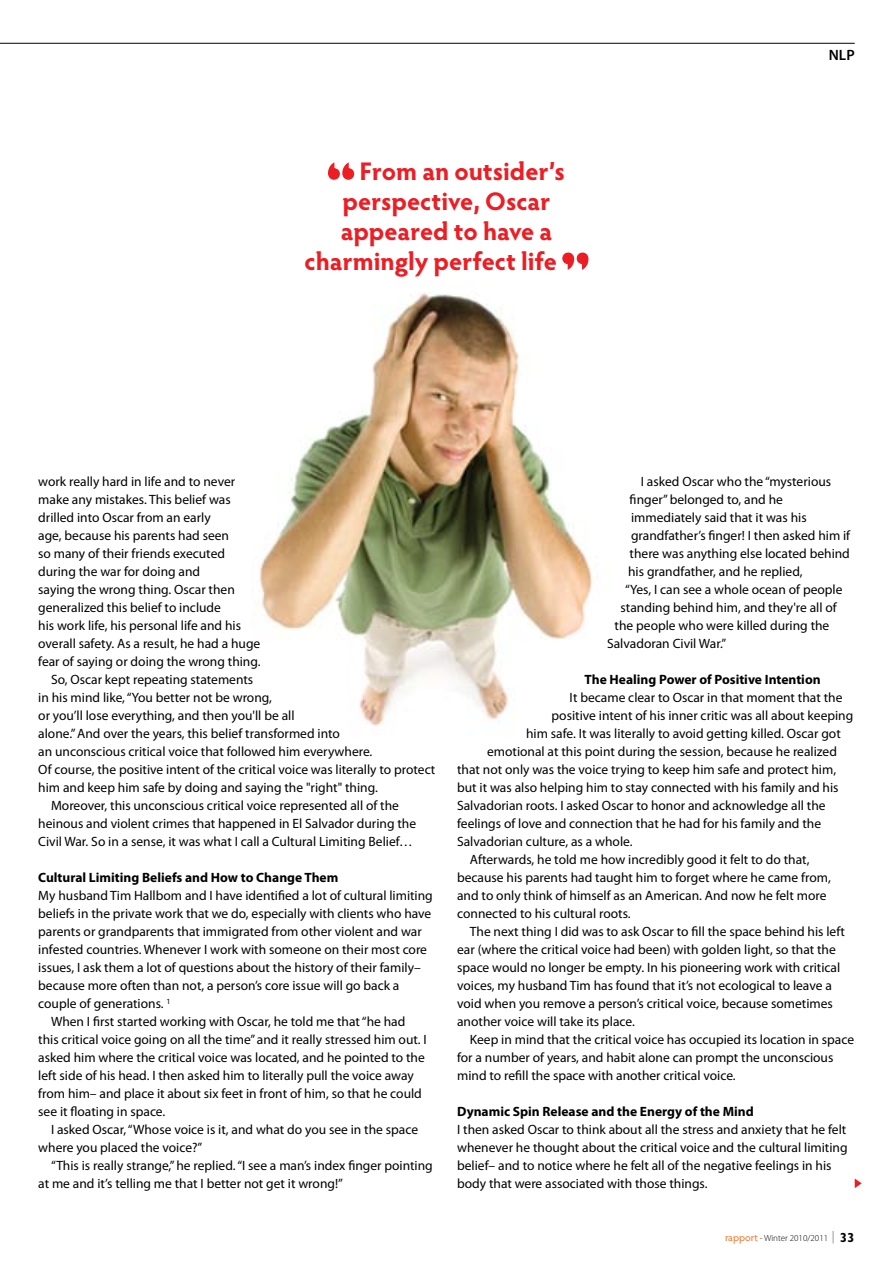
<style>
.page{position:relative;width:893px;height:1263px;background:#fff}
.page>*{position:absolute;margin:0;border:0;box-sizing:border-box;transform-origin:0 0}
.t1{font:700 25.5px "Hypatia Sans Pro";color:#ed1d24}
.t2{font:600 15px "Myriad Pro";color:#000}
.t3{font:13.5px/18px "Myriad Pro";color:#000}
.t4{font:700 13.5px "Myriad Pro";color:#000}
.t5{font:300 9px "Myriad Pro";color:#000}
.s1{font-family:"Hypatia Sans Pro";font-weight:400;font-size:10.5px;color:#f36f21}
.s2{font-family:"Hypatia Sans Pro";font-weight:200;font-size:13.5px}
.s3{font-family:"Hypatia Sans Pro";font-weight:700;font-size:13.5px}
</style>
<div class="page">
<img style="left:254px;top:256px;width:339px;height:470px">
<svg style="left:855px;top:1178px;width:7px;height:10px"></svg>
<svg style="left:328px;top:162px;width:26px;height:18px"></svg>
<svg style="left:562px;top:252px;width:26px;height:18px"></svg>
<hr style="left:0;top:43px;width:855px;height:1px;background:#000">
<h1 class="t1" style="left:359px;top:153px;width:207px">From an outsider’s</h1>
<h1 class="t1" style="left:343px;top:183px;width:209px">perspective, Oscar</h1>
<h1 class="t1" style="left:341px;top:213px;width:213px">appeared to have a</h1>
<h1 class="t1" style="left:304px;top:243px;width:254px">charmingly perfect life</h1>
<p class="t2" style="left:829px;top:46px;width:27px">NLP</p>
<p class="t3" style="left:38px;top:473px;width:198px">work really hard in life and to never</p>
<p class="t3" style="left:38px;top:491px;width:194px">make any mistakes. This belief was</p>
<p class="t3" style="left:38px;top:509px;width:174px">drilled into Oscar from an early</p>
<p class="t3" style="left:38px;top:527px;width:192px">age, because his parents had seen</p>
<p class="t3" style="left:38px;top:545px;width:188px">so many of their friends executed</p>
<p class="t3" style="left:38px;top:563px;width:163px">during the war for doing and</p>
<p class="t3" style="left:38px;top:581px;width:198px">saying the wrong thing. Oscar then</p>
<p class="t3" style="left:38px;top:599px;width:184px">generalized this belief to include</p>
<p class="t3" style="left:38px;top:617px;width:204px">his work life, his personal life and his</p>
<p class="t3" style="left:38px;top:635px;width:224px">overall safety. As a result, he had a huge</p>
<p class="t3" style="left:38px;top:653px;width:224px">fear of saying or doing the wrong thing.</p>
<p class="t3" style="left:51px;top:671px;width:204px">So, Oscar kept repeating statements</p>
<p class="t3" style="left:38px;top:689px;width:235px">in his mind like, “You better not be wrong,</p>
<p class="t3" style="left:38px;top:707px;width:258px">or you’ll lose everything, and then you'll be all</p>
<p class="t3" style="left:38px;top:725px;width:303px">alone.” And over the years, this belief transformed into</p>
<p class="t3" style="left:38px;top:743px;width:336px">an unconscious critical voice that followed him everywhere.</p>
<p class="t3" style="left:38px;top:761px;width:399px">Of course, the positive intent of the critical voice was literally to protect</p>
<p class="t3" style="left:38px;top:779px;width:341px">him and keep him safe by doing and saying the "right" thing.</p>
<p class="t3" style="left:51px;top:797px;width:349px">Moreover, this unconscious critical voice represented all of the</p>
<p class="t3" style="left:38px;top:815px;width:379px">heinous and violent crimes that happened in El Salvador during the</p>
<p class="t3" style="left:38px;top:833px;width:376px">Civil War. So in a sense, it was what I call a Cultural Limiting Belief…</p>
<p class="t4" style="left:38px;top:870px;width:302px">Cultural Limiting Beliefs and How to Change Them</p>
<p class="t3" style="left:38px;top:887px;width:396px">My husband Tim Hallbom and I have identified a lot of cultural limiting</p>
<p class="t3" style="left:38px;top:905px;width:395px">beliefs in the private work that we do, especially with clients who have</p>
<p class="t3" style="left:38px;top:923px;width:385px">parents or grandparents that immigrated from other violent and war</p>
<p class="t3" style="left:38px;top:941px;width:390px">infested countries. Whenever I work with someone on their most core</p>
<p class="t3" style="left:38px;top:959px;width:384px">issues, I ask them a lot of questions about the history of their family–</p>
<p class="t3" style="left:38px;top:977px;width:363px">because more often than not, a person’s core issue will go back a</p>
<p class="t3" style="left:38px;top:995px;width:134px">couple of generations. <sup>1</sup></p>
<p class="t3" style="left:51px;top:1013px;width:356px">When I first started working with Oscar, he told me that “he had</p>
<p class="t3" style="left:38px;top:1031px;width:390px">this critical voice going on all the time” and it really stressed him out. I</p>
<p class="t3" style="left:38px;top:1049px;width:388px">asked him where the critical voice was located, and he pointed to the</p>
<p class="t3" style="left:38px;top:1067px;width:377px">left side of his head. I then asked him to literally pull the voice away</p>
<p class="t3" style="left:38px;top:1085px;width:385px">from him– and place it about six feet in front of him, so that he could</p>
<p class="t3" style="left:38px;top:1103px;width:129px">see it floating in space.</p>
<p class="t3" style="left:51px;top:1121px;width:369px">I asked Oscar, “Whose voice is it, and what do you see in the space</p>
<p class="t3" style="left:38px;top:1139px;width:166px">where you placed the voice?”</p>
<p class="t3" style="left:51px;top:1157px;width:383px">“This is really strange,” he replied. “I see a man’s index finger pointing</p>
<p class="t3" style="left:38px;top:1175px;width:306px">at me and it’s telling me that I better not get it wrong!”</p>
<p class="t3" style="left:641px;top:473px;width:192px">I asked Oscar who the “mysterious</p>
<p class="t3" style="left:630px;top:491px;width:155px">finger” belonged to, and he</p>
<p class="t3" style="left:631px;top:509px;width:177px">immediately said that it was his</p>
<p class="t3" style="left:631px;top:527px;width:221px">grandfather’s finger! I then asked him if</p>
<p class="t3" style="left:630px;top:545px;width:222px">there was anything else located behind</p>
<p class="t3" style="left:628px;top:563px;width:176px">his grandfather, and he replied,</p>
<p class="t3" style="left:625px;top:581px;width:219px">“Yes, I can see a whole ocean of people</p>
<p class="t3" style="left:621px;top:599px;width:218px">standing behind him, and they're all of</p>
<p class="t3" style="left:615px;top:617px;width:216px">the people who were killed during the</p>
<p class="t3" style="left:607px;top:635px;width:120px">Salvadoran Civil War.”</p>
<p class="t4" style="left:585px;top:672px;width:238px">The Healing Power of Positive Intention</p>
<p class="t3" style="left:570px;top:689px;width:274px">It became clear to Oscar in that moment that the</p>
<p class="t3" style="left:552px;top:707px;width:303px">positive intent of his inner critic was all about keeping</p>
<p class="t3" style="left:526px;top:725px;width:316px">him safe. It was literally to avoid getting killed. Oscar got</p>
<p class="t3" style="left:487px;top:743px;width:351px">emotional at this point during the session, because he realized</p>
<p class="t3" style="left:457px;top:761px;width:380px">that not only was the voice trying to keep him safe and protect him,</p>
<p class="t3" style="left:457px;top:779px;width:383px">but it was also helping him to stay connected with his family and his</p>
<p class="t3" style="left:457px;top:797px;width:370px">Salvadorian roots. I asked Oscar to honor and acknowledge all the</p>
<p class="t3" style="left:457px;top:815px;width:365px">feelings of love and connection that he had for his family and the</p>
<p class="t3" style="left:457px;top:833px;width:177px">Salvadorian culture, as a whole.</p>
<p class="t3" style="left:470px;top:851px;width:341px">Afterwards, he told me how incredibly good it felt to do that,</p>
<p class="t3" style="left:457px;top:869px;width:375px">because his parents had taught him to forget where he came from,</p>
<p class="t3" style="left:457px;top:887px;width:371px">and to only think of himself as an American. And now he felt more</p>
<p class="t3" style="left:457px;top:905px;width:175px">connected to his cultural roots.</p>
<p class="t3" style="left:470px;top:923px;width:376px">The next thing I did was to ask Oscar to fill the space behind his left</p>
<p class="t3" style="left:457px;top:941px;width:380px">ear (where the critical voice had been) with golden light, so that the</p>
<p class="t3" style="left:457px;top:959px;width:385px">space would no longer be empty. In his pioneering work with critical</p>
<p class="t3" style="left:457px;top:977px;width:376px">voices, my husband Tim has found that it’s not ecological to leave a</p>
<p class="t3" style="left:457px;top:995px;width:377px">void when you remove a person’s critical voice, because sometimes</p>
<p class="t3" style="left:457px;top:1013px;width:179px">another voice will take its place.</p>
<p class="t3" style="left:470px;top:1031px;width:386px">Keep in mind that the critical voice has occupied its location in space</p>
<p class="t3" style="left:457px;top:1049px;width:378px">for a number of years, and habit alone can prompt the unconscious</p>
<p class="t3" style="left:457px;top:1067px;width:280px">mind to refill the space with another critical voice.</p>
<p class="t4" style="left:457px;top:1104px;width:298px">Dynamic Spin Release and the Energy of the Mind</p>
<p class="t3" style="left:457px;top:1121px;width:392px">I then asked Oscar to think about all the stress and anxiety that he felt whenever he thought about the critical voice and the cultural limiting belief– and to notice where he felt all of the negative feelings in his body that were associated with those things.</p>
<p class="t5" style="left:725px;top:1233px;width:131px"><span class="s1">rapport</span> - Winter 2010/2011 <span class="s2">|</span> <span class="s3">33</span></p>
</div>
